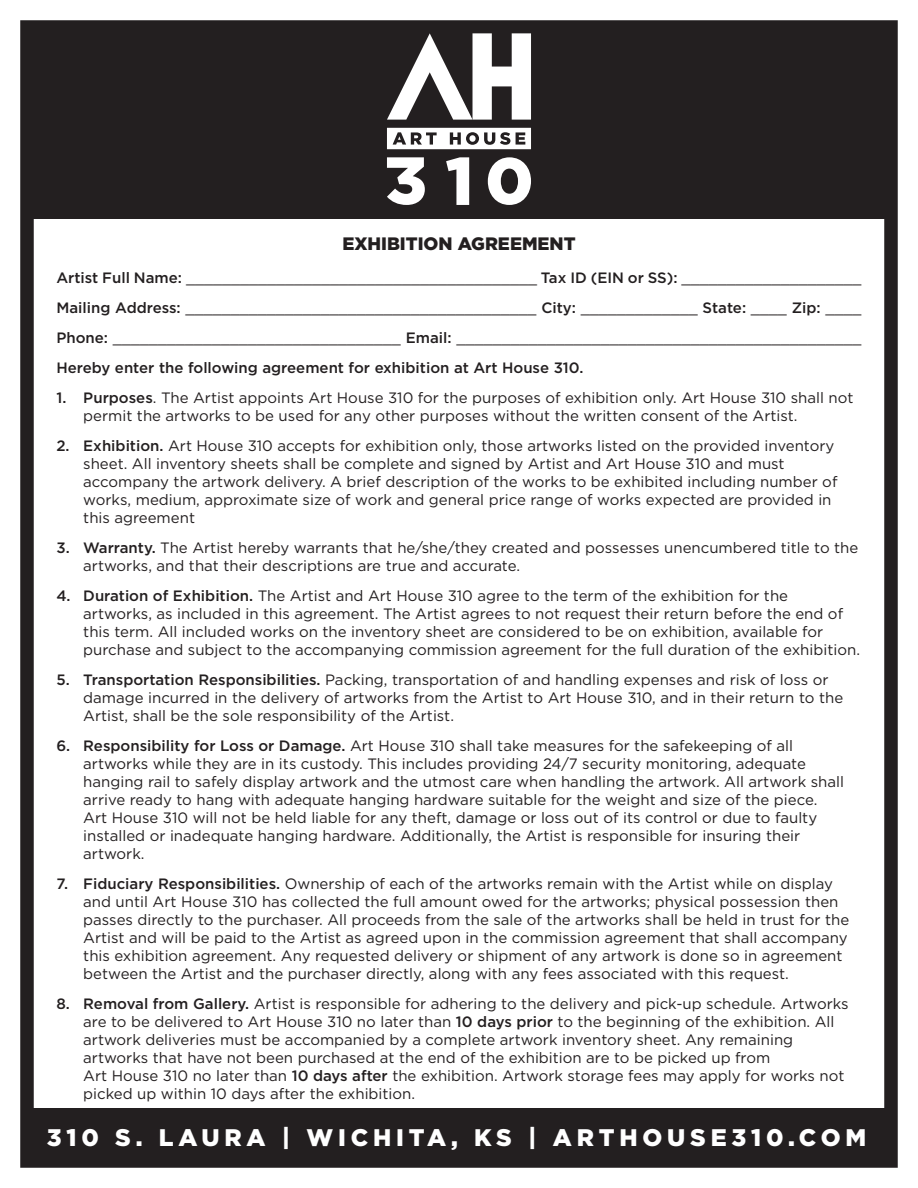
<style>
.page{position:relative;width:918px;height:1188px;background:#fff}
.page>*{position:absolute;margin:0;border:0;box-sizing:border-box;transform-origin:0 0}
.t1{font:900 24px "Gotham HTF";letter-spacing:.2em;color:#fff}
.t2{font:900 18px "Gotham HTF";color:#231f20}
.t3{font:15px/18px "Gotham";color:#231f20}
.t4{font:500 15px "Gotham HTF";color:#231f20}
.s1{font-family:"Gotham HTF";font-weight:500}
</style>
<div class="page">
<div style="left:20px;top:20px;width:878px;height:1148px;border:14px solid #231f20"></div>
<div style="left:27px;top:27px;width:864px;height:192px;background:#231f20"></div>
<svg style="left:387px;top:33px;width:144px;height:87px"></svg>
<svg style="left:387px;top:128px;width:144px;height:21px"></svg>
<svg style="left:387px;top:157px;width:38px;height:48px"></svg>
<svg style="left:446px;top:157px;width:23px;height:48px"></svg>
<svg style="left:488px;top:157px;width:43px;height:48px"></svg>
<div style="left:27px;top:1109px;width:864px;height:52px;background:#231f20"></div>
<p class="t2" style="left:342px;top:233px;width:235px">EXHIBITION AGREEMENT</p>
<p class="t3" style="left:56px;top:262px;width:807px;line-height:30px;text-align:justify"><span class="s1">Artist Full Name:</span> _______________________________________ <span class="s1">Tax ID (EIN or SS):</span> ____________________ <span class="s1">Mailing Address:</span> _______________________________________ <span class="s1">City:</span> _____________ <span class="s1">State:</span> ____ <span class="s1">Zip:</span> ____ <span class="s1">Phone:</span> ________________________________ <span class="s1">Email:</span> _____________________________________________</p>
<p class="t4" style="left:56px;top:359px;width:529px">Hereby enter the following agreement for exhibition at Art House 310.</p>
<p class="t3" style="left:83px;top:388px;width:772px;text-indent:-27px"><span class="s1">1. Purposes</span>. The Artist appoints Art House 310 for the purposes of exhibition only. Art House 310 shall not permit the artworks to be used for any other purposes without the written consent of the Artist.</p>
<p class="t3" style="left:83px;top:436px;width:756px;text-indent:-27px"><span class="s1">2. Exhibition.</span> Art House 310 accepts for exhibition only, those artworks listed on the provided inventory sheet. All inventory sheets shall be complete and signed by Artist and Art House 310 and must accompany the artwork delivery. A brief description of the works to be exhibited including number of works, medium, approximate size of work and general price range of works expected are provided in this agreement</p>
<p class="t3" style="left:83px;top:538px;width:777px;text-indent:-27px"><span class="s1">3. Warranty.</span> The Artist hereby warrants that he/she/they created and possesses unencumbered title to the artworks, and that their descriptions are true and accurate.</p>
<p class="t3" style="left:83px;top:586px;width:778px;text-indent:-27px"><span class="s1">4. Duration of Exhibition.</span> The Artist and Art House 310 agree to the term of the exhibition for the artworks, as included in this agreement. The Artist agrees to not request their return before the end of this term. All included works on the inventory sheet are considered to be on exhibition, available for purchase and subject to the accompanying commission agreement for the full duration of the exhibition.</p>
<p class="t3" style="left:83px;top:670px;width:761px;text-indent:-27px"><span class="s1">5. Transportation Responsibilities.</span> Packing, transportation of and handling expenses and risk of loss or damage incurred in the delivery of artworks from the Artist to Art House 310, and in their return to the<br>Artist, shall be the sole responsibility of the Artist.</p>
<p class="t3" style="left:83px;top:736px;width:762px;text-indent:-27px"><span class="s1">6. Responsibility for Loss or Damage.</span> Art House 310 shall take measures for the safekeeping of all artworks while they are in its custody. This includes providing 24/7 security monitoring, adequate hanging rail to safely display artwork and the utmost care when handling the artwork. All artwork shall arrive ready to hang with adequate hanging hardware suitable for the weight and size of the piece.<br>Art House 310 will not be held liable for any theft, damage or loss out of its control or due to faulty installed or inadequate hanging hardware. Additionally, the Artist is responsible for insuring their artwork.</p>
<p class="t3" style="left:83px;top:874px;width:768px;text-indent:-27px"><span class="s1">7. Fiduciary Responsibilities.</span> Ownership of each of the artworks remain with the Artist while on display and until Art House 310 has collected the full amount owed for the artworks; physical possession then passes directly to the purchaser. All proceeds from the sale of the artworks shall be held in trust for the Artist and will be paid to the Artist as agreed upon in the commission agreement that shall accompany this exhibition agreement. Any requested delivery or shipment of any artwork is done so in agreement between the Artist and the purchaser directly, along with any fees associated with this request.</p>
<p class="t3" style="left:83px;top:994px;width:767px;text-indent:-27px"><span class="s1">8. Removal from Gallery.</span> Artist is responsible for adhering to the delivery and pick-up schedule. Artworks are to be delivered to Art House 310 no later than <span class="s1">10 days prior</span> to the beginning of the exhibition. All artwork deliveries must be accompanied by a complete artwork inventory sheet. Any remaining artworks that have not been purchased at the end of the exhibition are to be picked up from<br>Art House 310 no later than <span class="s1">10 days after</span> the exhibition. Artwork storage fees may apply for works not picked up within 10 days after the exhibition.</p>
<h1 class="t1" style="left:47px;top:1124px;width:821px">310 S. LAURA | WICHITA, KS | ARTHOUSE310.COM</h1>
</div>
